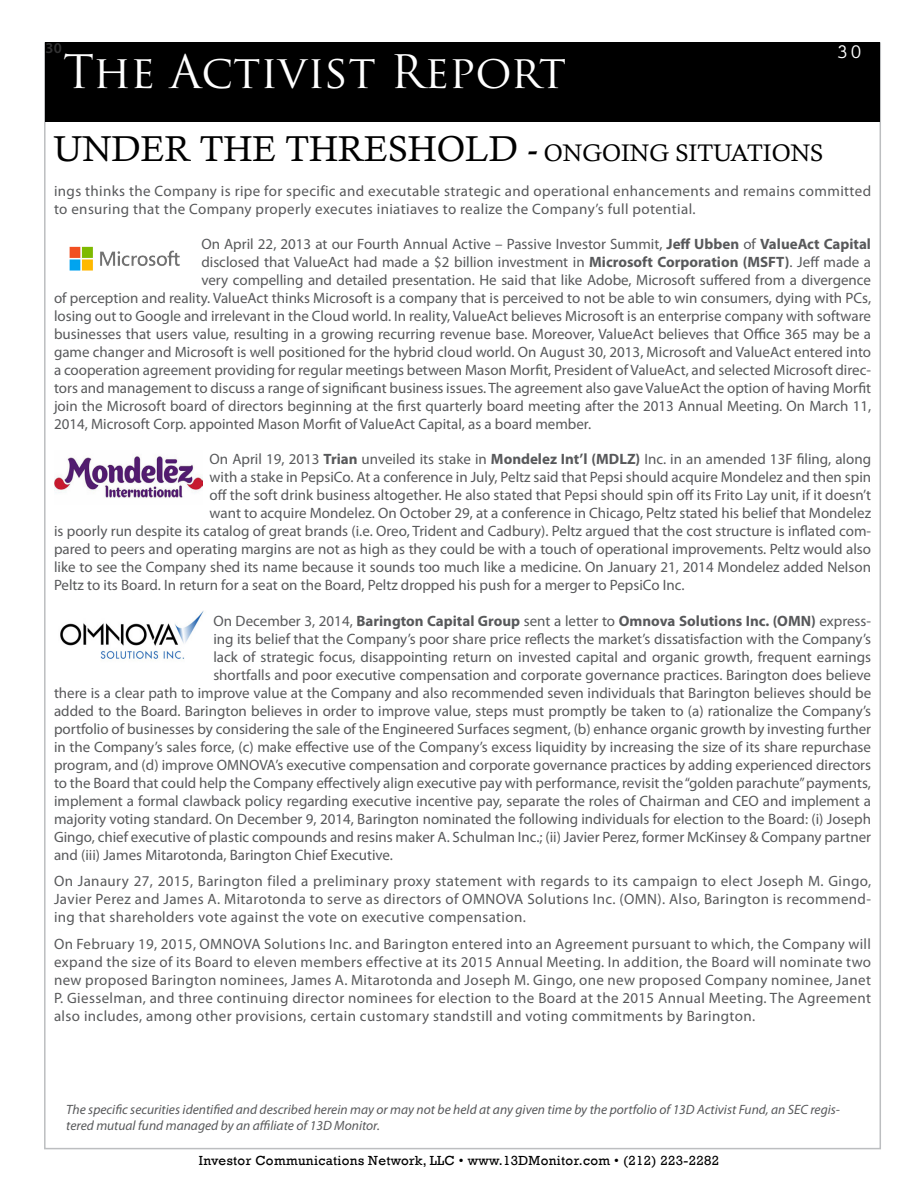
<style>
.page{position:relative;width:918px;height:1188px;background:#fff}
.page>*{position:absolute;margin:0;border:0;box-sizing:border-box;transform-origin:0 0}
.t1{font:45px "Trajan Pro";color:#fff}
.t2{font:36px "Calisto";color:#000}
.t3{font:700 21px "Prestige Elite Std";color:#fff}
.t4{font:15px/18px "Myriad Pro";color:#58595b;text-align:justify}
.t5{font:15px/18px "Myriad Pro";letter-spacing:.025em;color:#58595b}
.t6{font:700 15px "Myriad Pro";color:#58595b}
.t7{font:600 15px "Myriad Pro";color:#333334}
.t8{font:italic 13.5px/16.2px "Myriad Pro";color:#58595b}
.t9{font:13.5px "Rockwell";letter-spacing:.025em;color:#000}
.s1{font-size:24px}
.s2{font-weight:700}
.s3{font-weight:400}
</style>
<div class="page">
<div style="left:46px;top:42px;width:834px;height:80px;background:#000"></div>
<img style="left:69px;top:246px;width:111px;height:25px">
<img style="left:55px;top:455px;width:148px;height:43px">
<img style="left:60px;top:610px;width:144px;height:49px">
<p class="t7" style="left:46px;top:39px;width:18px">30</p>
<h1 class="t1" style="left:63px;top:43px;width:505px">The Activist Report</h1>
<h3 class="t3" style="left:837px;top:40px;width:27px">30</h3>
<h2 class="t2" style="left:53px;top:127px;width:772px">UNDER THE THRESHOLD - <span class="s1">ONGOING SITUATIONS</span></h2>
<p class="t5" style="left:54px;top:182px;width:819px">ings thinks the Company is ripe for specific and executable strategic and operational enhancements and remains committed to ensuring that the Company properly executes iniatiaves to realize the Company’s full potential.</p>
<p class="t4" style="left:201px;top:235px;width:671px">On April 22, 2013 at our Fourth Annual Active – Passive Investor Summit, <span class="s2">Jeff Ubben</span> of <span class="s2">ValueAct Capital</span></p>
<p class="t4" style="left:201px;top:253px;width:671px">disclosed that ValueAct had made a $2 billion investment in <span class="s2">Microsoft Corporation (MSFT)</span>. Jeff made a</p>
<p class="t4" style="left:201px;top:271px;width:671px">very compelling and detailed presentation. He said that like Adobe, Microsoft suffered from a divergence</p>
<p class="t4" style="left:54px;top:289px;width:819px">of perception and reality. ValueAct thinks Microsoft is a company that is perceived to not be able to win consumers, dying with PCs,</p>
<p class="t4" style="left:54px;top:307px;width:819px">losing out to Google and irrelevant in the Cloud world. In reality, ValueAct believes Microsoft is an enterprise company with software</p>
<p class="t4" style="left:54px;top:325px;width:819px">businesses that users value, resulting in a growing recurring revenue base. Moreover, ValueAct believes that Office 365 may be a</p>
<p class="t4" style="left:54px;top:343px;width:819px">game changer and Microsoft is well positioned for the hybrid cloud world. On August 30, 2013, Microsoft and ValueAct entered into</p>
<p class="t4" style="left:54px;top:361px;width:819px">a cooperation agreement providing for regular meetings between Mason Morfit, President of ValueAct, and selected Microsoft direc-</p>
<p class="t4" style="left:54px;top:379px;width:819px">tors and management to discuss a range of significant business issues. The agreement also gave ValueAct the option of having Morfit</p>
<p class="t4" style="left:54px;top:397px;width:819px">join the Microsoft board of directors beginning at the first quarterly board meeting after the 2013 Annual Meeting. On March 11,</p>
<p class="t4" style="left:54px;top:415px;width:539px">2014, Microsoft Corp. appointed Mason Morfit of ValueAct Capital, as a board member.</p>
<p class="t4" style="left:210px;top:450px;width:663px">On April 19, 2013 <span class="s2">Trian</span> unveiled its stake in <span class="s2">Mondelez Int’l (MDLZ)</span> Inc. in an amended 13F filing, along</p>
<p class="t4" style="left:210px;top:468px;width:663px">with a stake in PepsiCo. At a conference in July, Peltz said that Pepsi should acquire Mondelez and then spin</p>
<p class="t4" style="left:210px;top:486px;width:663px">off the soft drink business altogether. He also stated that Pepsi should spin off its Frito Lay unit, if it doesn’t</p>
<p class="t4" style="left:210px;top:504px;width:663px">want to acquire Mondelez. On October 29, at a conference in Chicago, Peltz stated his belief that Mondelez</p>
<p class="t4" style="left:54px;top:522px;width:819px">is poorly run despite its catalog of great brands (i.e. Oreo, Trident and Cadbury). Peltz argued that the cost structure is inflated com-</p>
<p class="t4" style="left:54px;top:540px;width:819px">pared to peers and operating margins are not as high as they could be with a touch of operational improvements. Peltz would also</p>
<p class="t4" style="left:54px;top:558px;width:819px">like to see the Company shed its name because it sounds too much like a medicine. On January 21, 2014 Mondelez added Nelson</p>
<p class="t4" style="left:54px;top:576px;width:632px">Peltz to its Board. In return for a seat on the Board, Peltz dropped his push for a merger to PepsiCo Inc.</p>
<p class="t6" style="left:213px;top:611px;width:659px"><span class="s3">On December 3, 2014,</span> Barington Capital Group <span class="s3">sent a letter to</span> Omnova Solutions Inc. (OMN) <span class="s3">express-</span></p>
<p class="t4" style="left:213px;top:629px;width:659px">ing its belief that the Company’s poor share price reflects the market’s dissatisfaction with the Company’s</p>
<p class="t4" style="left:213px;top:647px;width:659px">lack of strategic focus, disappointing return on invested capital and organic growth, frequent earnings</p>
<p class="t4" style="left:213px;top:665px;width:659px">shortfalls and poor executive compensation and corporate governance practices. Barington does believe</p>
<p class="t4" style="left:54px;top:683px;width:819px">there is a clear path to improve value at the Company and also recommended seven individuals that Barington believes should be</p>
<p class="t4" style="left:54px;top:701px;width:819px">added to the Board. Barington believes in order to improve value, steps must promptly be taken to (a) rationalize the Company’s</p>
<p class="t4" style="left:54px;top:719px;width:819px">portfolio of businesses by considering the sale of the Engineered Surfaces segment, (b) enhance organic growth by investing further</p>
<p class="t4" style="left:54px;top:737px;width:819px">in the Company’s sales force, (c) make effective use of the Company’s excess liquidity by increasing the size of its share repurchase</p>
<p class="t4" style="left:54px;top:755px;width:819px">program, and (d) improve OMNOVA’s executive compensation and corporate governance practices by adding experienced directors</p>
<p class="t4" style="left:54px;top:773px;width:819px">to the Board that could help the Company effectively align executive pay with performance, revisit the “golden parachute” payments,</p>
<p class="t4" style="left:54px;top:791px;width:819px">implement a formal clawback policy regarding executive incentive pay, separate the roles of Chairman and CEO and implement a</p>
<p class="t4" style="left:54px;top:809px;width:819px">majority voting standard. On December 9, 2014, Barington nominated the following individuals for election to the Board: (i) Joseph</p>
<p class="t4" style="left:54px;top:827px;width:819px">Gingo, chief executive of plastic compounds and resins maker A. Schulman Inc.; (ii) Javier Perez, former McKinsey &amp; Company partner</p>
<p class="t4" style="left:54px;top:845px;width:341px">and (iii) James Mitarotonda, Barington Chief Executive.</p>
<p class="t4" style="left:54px;top:872px;width:819px">On Janaury 27, 2015, Barington filed a preliminary proxy statement with regards to its campaign to elect Joseph M. Gingo, Javier Perez and James A. Mitarotonda to serve as directors of OMNOVA Solutions Inc. (OMN). Also, Barington is recommend&shy;ing that shareholders vote against the vote on executive compensation.</p>
<p class="t4" style="left:54px;top:935px;width:819px">On February 19, 2015, OMNOVA Solutions Inc. and Barington entered into an Agreement pursuant to which, the Company will expand the size of its Board to eleven members effective at its 2015 Annual Meeting. In addition, the Board will nominate two new proposed Barington nominees, James A. Mitarotonda and Joseph M. Gingo, one new proposed Company nominee, Janet P. Giesselman, and three continuing director nominees for election to the Board at the 2015 Annual Meeting. The Agreement also includes, among other provisions, certain customary standstill and voting commitments by Barington.</p>
<p class="t8" style="left:66px;top:1101px;width:775px">The specific securities identified and described herein may or may not be held at any given time by the portfolio of 13D Activist Fund, an SEC regis&shy;tered mutual fund managed by an affiliate of 13D Monitor.</p>
<p class="t9" style="left:199px;top:1153px;width:522px">Investor Communications Network, LLC • www.13DMonitor.com • (212) 223-2282</p>
</div>
